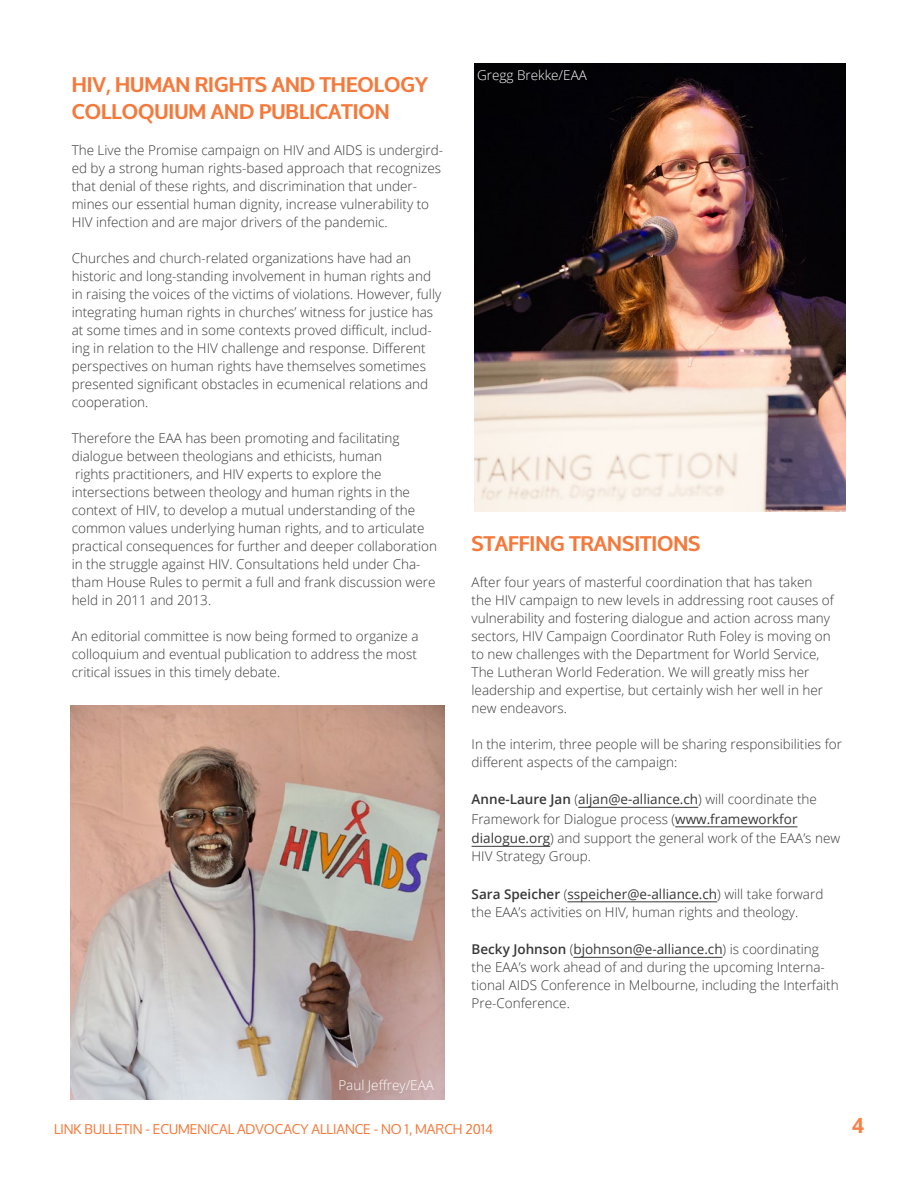
<style>
.page{position:relative;width:918px;height:1188px;background:#fff}
.page>*{position:absolute;margin:0;border:0;box-sizing:border-box;transform-origin:0 0}
.t1{font:700 21px/27px "Oxygen";color:#f4793b}
.t2{font:700 21px "Open Sans";color:#f58349}
.t3{font:300 13.5px/18px "Open Sans";color:#383839}
.t4{font:13.5px "Oxygen";color:#f4793b}
.t5{font:300 13.5px "Open Sans";color:#fff}
.s1{font-weight:600}
.s2{font-weight:400}
</style>
<div class="page">
<img style="left:474px;top:63px;width:372px;height:448px">
<hr style="left:578px;top:807px;width:120px;height:1px;background:#383839">
<hr style="left:675px;top:826px;width:123px;height:1px;background:#383839">
<hr style="left:472px;top:846px;width:78px;height:1px;background:#383839">
<hr style="left:567px;top:901px;width:150px;height:1px;background:#383839">
<hr style="left:573px;top:957px;width:150px;height:1px;background:#383839">
<img style="left:70px;top:706px;width:375px;height:394px">
<h1 class="t1" style="left:72px;top:72px;width:358px">HIV, HUMAN RIGHTS AND THEOLOGY<br>COLLOQUIUM AND PUBLICATION</h1>
<p class="t3" style="left:72px;top:141px;width:373px">The Live the Promise campaign on HIV and AIDS is undergird&shy;ed by a strong human rights-based approach that recognizes that denial of these rights, and discrimination that under&shy;mines our essential human dignity, increase vulnerability to HIV infection and are major drivers of the pandemic.</p>
<p class="t3" style="left:72px;top:249px;width:371px">Churches and church-related organizations have had an historic and long-standing involvement in human rights and in raising the voices of the victims of violations. However, fully integrating human rights in churches’ witness for justice has at some times and in some contexts proved difficult, includ&shy;ing in relation to the HIV challenge and response. Different perspectives on human rights have themselves sometimes presented significant obstacles in ecumenical relations and cooperation.</p>
<p class="t3" style="left:72px;top:429px;width:367px">Therefore the EAA has been promoting and facilitating dialogue between theologians and ethicists, human<br>rights practitioners, and HIV experts to explore the intersections between theology and human rights in the context of HIV, to develop a mutual understanding of the common values underlying human rights, and to articulate practical consequences for further and deeper collaboration in the struggle against HIV. Consultations held under Cha&shy;tham House Rules to permit a full and frank discussion were held in 2011 and 2013.</p>
<p class="t3" style="left:72px;top:626px;width:348px;text-align:justify">An editorial committee is now being formed to organize a colloquium and eventual publication to address the most critical issues in this timely debate.</p>
<p class="t5" style="left:338px;top:1076px;width:97px">Paul Jeffrey/EAA</p>
<p class="t5" style="left:477px;top:66px;width:111px">Gregg Brekke/EAA</p>
<h1 class="t1" style="left:472px;top:531px;width:230px">STAFFING TRANSITIONS</h1>
<p class="t3" style="left:472px;top:573px;width:364px">After four years of masterful coordination that has taken the HIV campaign to new levels in addressing root causes of vulnerability and fostering dialogue and action across many sectors, HIV Campaign Coordinator Ruth Foley is moving on to new challenges with the Department for World Service, The Lutheran World Federation. We will greatly miss her leadership and expertise, but certainly wish her well in her new endeavors.</p>
<p class="t3" style="left:472px;top:735px;width:372px">In the interim, three people will be sharing responsibilities for different aspects of the campaign:</p>
<p class="t3" style="left:472px;top:789px;width:370px;line-height:19.5px"><span class="s1">Anne-Laure Jan</span> (<span class="s2">aljan@e-alliance.ch</span>) will coordinate the<br>Framework for Dialogue process (<span class="s2">www.frameworkfor dialogue.org</span>) and support the general work of the EAA’s new</p>
<p class="t3" style="left:472px;top:847px;width:121px">HIV Strategy Group.</p>
<p class="t3" style="left:472px;top:885px;width:353px"><span class="s1">Sara Speicher</span> (<span class="s2">sspeicher@e-alliance.ch</span>) will take forward the EAA’s activities on HIV, human rights and theology.</p>
<p class="t3" style="left:472px;top:940px;width:369px"><span class="s1">Becky Johnson</span> (<span class="s2">bjohnson@e-alliance.ch</span>) is coordinating the EAA’s work ahead of and during the upcoming Interna&shy;tional AIDS Conference in Melbourne, including the Interfaith Pre-Conference.</p>
<p class="t4" style="left:54px;top:1121px;width:441px">LINK BULLETIN - ECUMENICAL ADVOCACY ALLIANCE - NO 1, MARCH 2014</p>
<h1 class="t2" style="left:852px;top:1111px;width:13px">4</h1>
</div>
